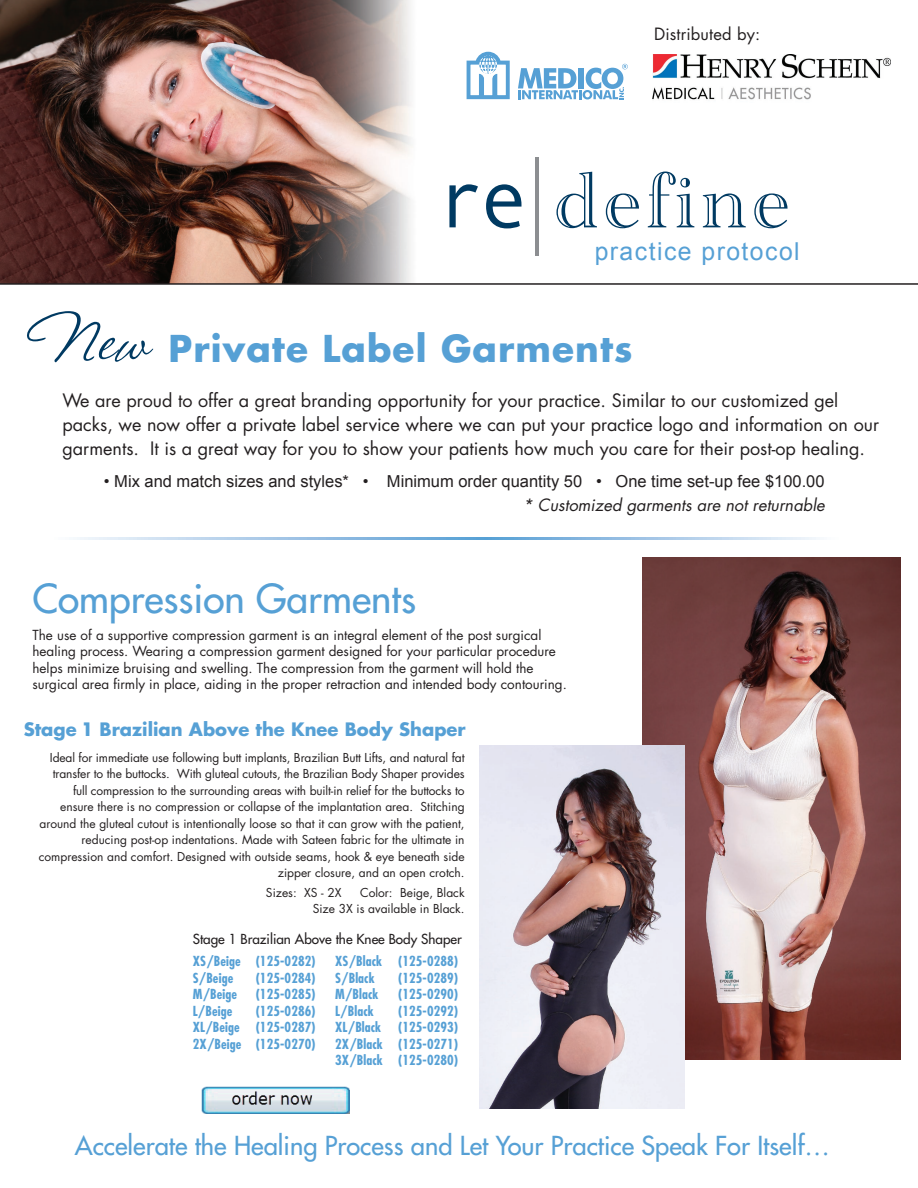
<style>
.page{position:relative;width:918px;height:1188px;background:#fff}
.page>*{position:absolute;margin:0;border:0;box-sizing:border-box;transform-origin:0 0}
.t1{font:82.5px "Academy Engraved Let Plain";letter-spacing:.06em;color:#003a62}
.t2{font:39px "Futura";color:#56a0d5}
.t3{font:700 36px "Futura";letter-spacing:.03em;color:#56a0d5}
.t4{font:25.5px "Futura";color:#56a0d5}
.t5{font:24.75px "Arial";letter-spacing:.06em;color:#56a0d5}
.t6{font:18px/24px "Futura";color:#231f20}
.t7{font:700 18px "Futura";color:#56a0d5}
.t8{font:16.5px "Arial";color:#231f20}
.t9{font:italic 16.5px "Futura";color:#231f20}
.t10{font:16.5px "Futura";letter-spacing:.01em;color:#231f20}
.t11{font:13.5px/16.5px "Futura";color:#231f20}
.t12{font:700 condensed 13.5px "Futura";letter-spacing:.01em;color:#56a0d5}
.t13{font:13.5px "Futura";color:#231f20}
.t14{font:12px/16.5px "Futura";color:#231f20;text-align:right}
.s1{font-family:"Andale Mono"}
</style>
<div class="page">
<img style="left:652px;top:54px;width:239px;height:46px">
<hr style="left:535px;top:158px;width:4px;height:98px;background:#8c8e91">
<img style="left:0;top:0;width:412px;height:283px">
<hr style="left:0;top:283px;width:918px;height:2px;background:#231f20">
<svg style="left:518px;top:64px;width:110px;height:35px"></svg>
<svg style="left:467px;top:52px;width:43px;height:47px"></svg>
<img style="left:643px;top:557px;width:258px;height:503px">
<img style="left:479px;top:745px;width:205px;height:364px">
<svg style="left:27px;top:311px;width:126px;height:51px"></svg>
<svg style="left:77px;top:538px;width:743px;height:1px"></svg>
<img style="left:201px;top:1086px;width:149px;height:27px">
<p class="t10" style="left:654px;top:22px;width:108px">Distributed by:</p>
<p class="t1" style="left:436px;top:139px;width:355px"><span class="s1">re</span> define</p>
<p class="t5" style="left:595px;top:235px;width:207px">practice protocol</p>
<p class="t3" style="left:169px;top:323px;width:465px">Private Label Garments</p>
<p class="t6" style="left:62px;top:388px;width:818px">We are proud to offer a great branding opportunity for your practice. Similar to our customized gel packs, we now offer a private label service where we can put your practice logo and information on our garments. It is a great way for you to show your patients how much you care for their post-op healing.</p>
<p class="t8" style="left:104px;top:471px;width:722px">• Mix and match sizes and styles* • Minimum order quantity 50 • One time set-up fee $100.00</p>
<p class="t9" style="left:523px;top:494px;width:303px">* Customized garments are not returnable</p>
<p class="t2" style="left:32px;top:573px;width:385px">Compression Garments</p>
<p class="t11" style="left:32px;top:626px;width:536px">The use of a supportive compression garment is an integral element of the post surgical healing process. Wearing a compression garment designed for your particular procedure helps minimize bruising and swelling. The compression from the garment will hold the surgical area firmly in place, aiding in the proper retraction and intended body contouring.</p>
<p class="t7" style="left:24px;top:717px;width:444px">Stage 1 Brazilian Above the Knee Body Shaper</p>
<p class="t14" style="left:39px;top:749px;width:427px">Ideal for immediate use following butt implants, Brazilian Butt Lifts, and natural fat transfer to the buttocks. With gluteal cutouts, the Brazilian Body Shaper provides full compression to the surrounding areas with built-in relief for the buttocks to ensure there is no compression or collapse of the implantation area. Stitching around the gluteal cutout is intentionally loose so that it can grow with the patient, reducing post-op indentations. Made with Sateen fabric for the ultimate in compression and comfort. Designed with outside seams, hook &amp; eye beneath side zipper closure, and an open crotch.</p>
<p class="t14" style="left:266px;top:884px;width:77px">Sizes: XS - 2X</p>
<p class="t14" style="left:360px;top:884px;width:106px">Color: Beige, Black</p>
<p class="t14" style="left:313px;top:900px;width:153px">Size 3X is available in Black.</p>
<p class="t13" style="left:193px;top:930px;width:271px">Stage 1 Brazilian Above the Knee Body Shaper</p>
<p class="t12" style="left:193px;top:952px;width:124px">XS/Beige (125-0282)</p>
<p class="t12" style="left:193px;top:969px;width:42px">S/Beige</p>
<p class="t12" style="left:256px;top:969px;width:61px">(125-0284)</p>
<p class="t12" style="left:193px;top:985px;width:46px">M/Beige</p>
<p class="t12" style="left:256px;top:985px;width:61px">(125-0285)</p>
<p class="t12" style="left:193px;top:1002px;width:41px">L/Beige</p>
<p class="t12" style="left:256px;top:1002px;width:61px">(125-0286)</p>
<p class="t12" style="left:193px;top:1018px;width:124px">XL/Beige (125-0287)</p>
<p class="t12" style="left:193px;top:1035px;width:124px">2X/Beige (125-0270)</p>
<p class="t12" style="left:335px;top:952px;width:124px">XS/Black (125-0288)</p>
<p class="t12" style="left:335px;top:969px;width:41px">S/Black</p>
<p class="t12" style="left:398px;top:969px;width:61px">(125-0289)</p>
<p class="t12" style="left:335px;top:985px;width:45px">M/Black</p>
<p class="t12" style="left:398px;top:985px;width:61px">(125-0290)</p>
<p class="t12" style="left:335px;top:1002px;width:40px">L/Black</p>
<p class="t12" style="left:398px;top:1002px;width:61px">(125-0292)</p>
<p class="t12" style="left:335px;top:1018px;width:48px">XL/Black</p>
<p class="t12" style="left:398px;top:1018px;width:61px">(125-0293)</p>
<p class="t12" style="left:335px;top:1035px;width:124px">2X/Black (125-0271)</p>
<p class="t12" style="left:335px;top:1051px;width:124px">3X/Black (125-0280)</p>
<p class="t4" style="left:75px;top:1129px;width:757px">Accelerate the Healing Process and Let Your Practice Speak For Itself…</p>
</div>
